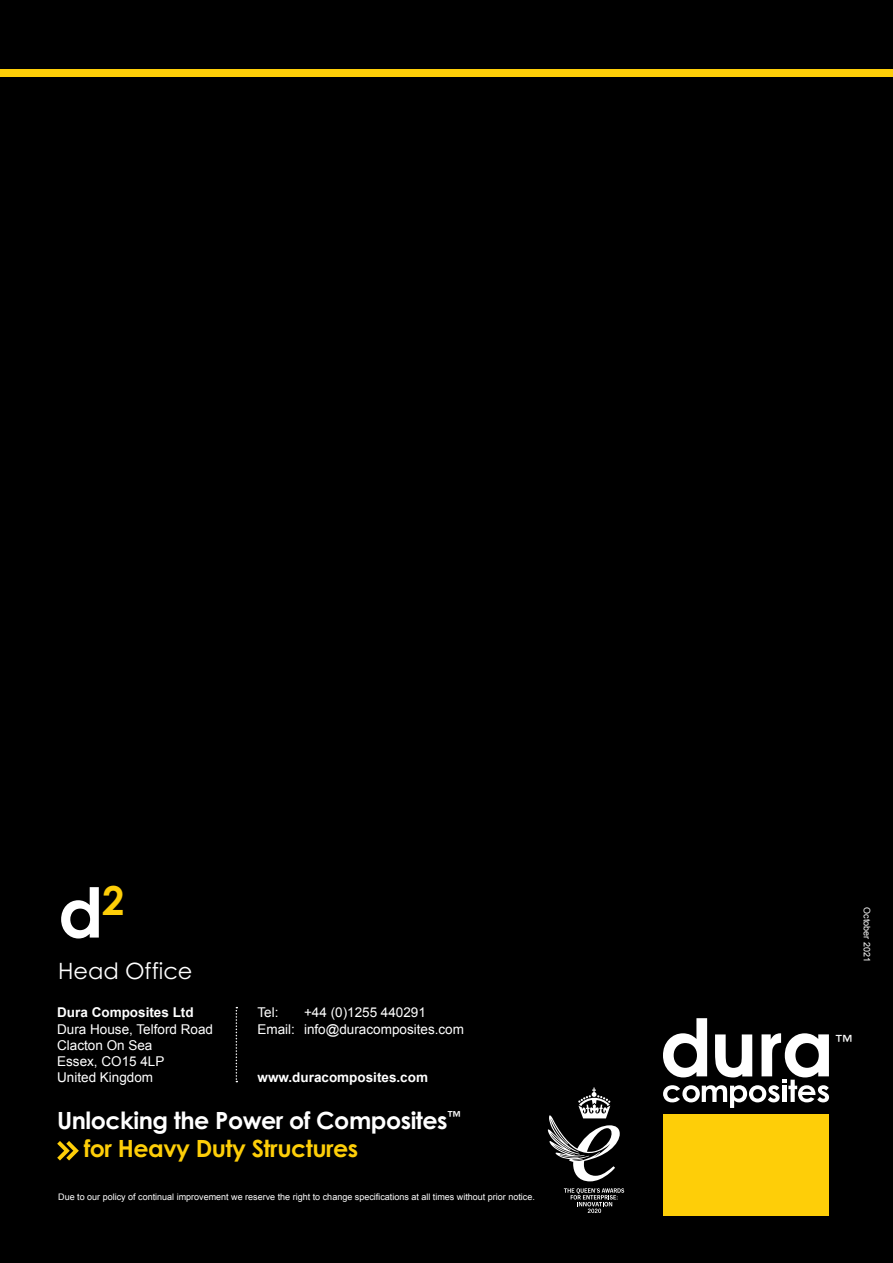
<style>
.page{position:relative;width:893px;height:1263px;background:#000}
.page>*{position:absolute;margin:0;border:0;box-sizing:border-box;transform-origin:0 0}
.t1{font:700 68.55px "Century Gothic Pro";color:#fff}
.t2{font:700 23.7px/28.5px "Century Gothic Pro";letter-spacing:-.02em;color:#fff}
.t3{font:22.5px "Century Gothic Pro";color:#fff}
.t4{font:16.35px "Century Gothic Pro";color:#fff}
.t5{font:13.5px/16.2px "Arial";color:#fff}
.t6{font:700 13.5px "Arial";color:#fff}
.t7{font:9px "Arial";color:#fff}
.s1{color:#fece08}
</style>
<div class="page">
<svg style="left:236px;top:1007px;width:1px;height:75px"></svg>
<div style="left:0;top:69px;width:893px;height:8px;background:#fece08"></div>
<svg style="left:57px;top:1141px;width:22px;height:19px"></svg>
<div style="left:663px;top:1114px;width:166px;height:102px;background:#fece08"></div>
<svg style="left:663px;top:1018px;width:166px;height:90px"></svg>
<svg style="left:548px;top:1087px;width:72px;height:94px"></svg>
<svg style="left:564px;top:1188px;width:60px;height:25px"></svg>
<h1 class="t1" style="left:58px;top:870px;width:68px">d<sup>2</sup></h1>
<h3 class="t3" style="left:58px;top:957px;width:136px">Head Office</h3>
<h3 class="t6" style="left:57px;top:1004px;width:138px">Dura Composites Ltd</h3>
<h3 class="t5" style="left:57px;top:1021px;width:157px">Dura House, Telford Road<br>Clacton On Sea<br>Essex, CO15 4LP<br>United Kingdom</h3>
<h3 class="t5" style="left:257px;top:1005px;width:208px;text-indent:46px">+44 (0)1255 440291<br>Email: info@duracomposites.com</h3>
<h3 class="t6" style="left:257px;top:1069px;width:172px">www.duracomposites.com</h3>
<h3 class="t5" style="left:257px;top:1005px;width:23px">Tel:</h3>
<h2 class="t2" style="left:84px;top:1105px;width:379px;text-indent:-27px">Unlocking the Power of Composites<sup>™ </sup><span class="s1">for Heavy Duty Structures</span></h2>
<p class="t7" style="left:58px;top:1191px;width:478px">Due to our policy of continual improvement we reserve the right to change specifications at all times without prior notice.</p>
<p class="t7" style="left:873px;top:907px;width:56px;rotate:90deg">October 2021</p>
<h3 class="t4" style="left:836px;top:1031px;width:18px">™</h3>
</div>
